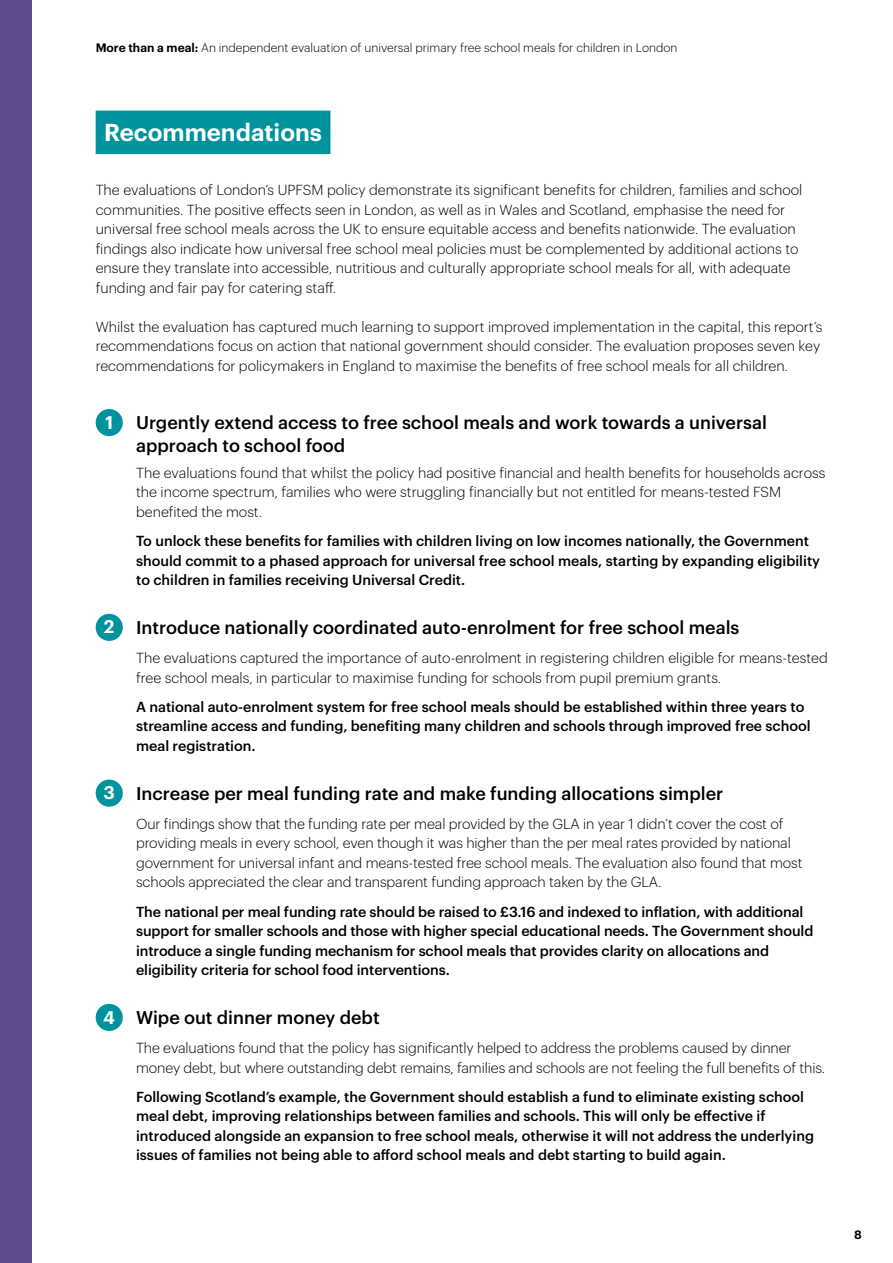
<style>
.page{position:relative;width:893px;height:1263px;background:#fff}
.page>*{position:absolute;margin:0;border:0;box-sizing:border-box;transform-origin:0 0}
.Teal_Header{font:600 24px "Graphik";color:#fff}
.Subhead_v2{font:500 18px/22.5px "Graphik";color:#000}
.t1{font:600 18px "Graphik";color:#fff}
.Body_Copy{font:300 14.25px/19.5px "Graphik";color:#000}
.Body_Copy-2{font:500 14.25px/19.5px "Graphik";color:#000}
.t2{font:300 12px "Graphik";color:#000}
.t3{font:600 12px "Graphik";color:#000}
.s1{font-weight:600}
</style>
<div class="page">
<div style="left:0;top:0;width:32px;height:1263px;background:#5f4b8b"></div>
<div style="left:96px;top:111px;width:234px;height:43px;background:#00939d"></div>
<div style="left:96px;top:614px;width:27px;height:27px;background:#00939d;border-radius:50%"></div>
<div style="left:96px;top:409px;width:27px;height:27px;background:#00939d;border-radius:50%"></div>
<div style="left:96px;top:779px;width:27px;height:28px;background:#00939d;border-radius:50%"></div>
<div style="left:96px;top:1004px;width:27px;height:27px;background:#00939d;border-radius:50%"></div>
<p class="t2" style="left:96px;top:39px;width:583px"><span class="s1">More than a meal:</span> An independent evaluation of universal primary free school meals for children in London</p>
<p class="Teal_Header" style="left:104px;top:114px;width:219px">Recommendations</p>
<p class="Body_Copy" style="left:96px;top:179px;width:708px">The evaluations of London’s UPFSM policy demonstrate its significant benefits for children, families and school communities. The positive effects seen in London, as well as in Wales and Scotland, emphasise the need for universal free school meals across the UK to ensure equitable access and benefits nationwide. The evaluation findings also indicate how universal free school meal policies must be complemented by additional actions to ensure they translate into accessible, nutritious and culturally appropriate school meals for all, with adequate funding and fair pay for catering staff.</p>
<p class="Body_Copy" style="left:96px;top:315px;width:728px">Whilst the evaluation has captured much learning to support improved implementation in the capital, this report’s recommendations focus on action that national government should consider. The evaluation proposes seven key recommendations for policymakers in England to maximise the benefits of free school meals for all children.</p>
<p class="t1" style="left:105px;top:408px;width:9px">1</p>
<p class="t1" style="left:104px;top:613px;width:12px">2</p>
<p class="t1" style="left:104px;top:779px;width:13px">3</p>
<p class="t1" style="left:103px;top:1003px;width:13px">4</p>
<p class="Subhead_v2" style="left:136px;top:410px;width:632px">Urgently extend access to free school meals and work towards a universal approach to school food</p>
<p class="Body_Copy" style="left:136px;top:462px;width:691px">The evaluations found that whilst the policy had positive financial and health benefits for households across the income spectrum, families who were struggling financially but not entitled for means-tested FSM benefited the most.</p>
<p class="Body_Copy-2" style="left:136px;top:530px;width:686px">To unlock these benefits for families with children living on low incomes nationally, the Government should commit to a phased approach for universal free school meals, starting by expanding eligibility to children in families receiving Universal Credit.</p>
<p class="Subhead_v2" style="left:136px;top:614px;width:605px">Introduce nationally coordinated auto-enrolment for free school meals</p>
<p class="Body_Copy" style="left:136px;top:647px;width:693px">The evaluations captured the importance of auto-enrolment in registering children eligible for means-tested free school meals, in particular to maximise funding for schools from pupil premium grants.</p>
<p class="Body_Copy-2" style="left:136px;top:696px;width:676px">A national auto-enrolment system for free school meals should be established within three years to streamline access and funding, benefiting many children and schools through improved free school meal registration.</p>
<p class="Subhead_v2" style="left:136px;top:780px;width:589px">Increase per meal funding rate and make funding allocations simpler</p>
<p class="Body_Copy" style="left:136px;top:813px;width:668px">Our findings show that the funding rate per meal provided by the GLA in year 1 didn’t cover the cost of providing meals in every school, even though it was higher than the per meal rates provided by national government for universal infant and means-tested free school meals. The evaluation also found that most schools appreciated the clear and transparent funding approach taken by the GLA.</p>
<p class="Body_Copy-2" style="left:136px;top:900px;width:679px">The national per meal funding rate should be raised to £3.16 and indexed to inflation, with additional support for smaller schools and those with higher special educational needs. The Government should introduce a single funding mechanism for school meals that provides clarity on allocations and eligibility criteria for school food interventions.</p>
<p class="Subhead_v2" style="left:136px;top:1004px;width:245px">Wipe out dinner money debt</p>
<p class="Body_Copy" style="left:136px;top:1037px;width:691px">The evaluations found that the policy has significantly helped to address the problems caused by dinner money debt, but where outstanding debt remains, families and schools are not feeling the full benefits of this.</p>
<p class="Body_Copy-2" style="left:136px;top:1086px;width:679px">Following Scotland’s example, the Government should establish a fund to eliminate existing school meal debt, improving relationships between families and schools. This will only be effective if introduced alongside an expansion to free school meals, otherwise it will not address the underlying issues of families not being able to afford school meals and debt starting to build again.</p>
<p class="t3" style="left:854px;top:1225px;width:9px">8</p>
</div>
